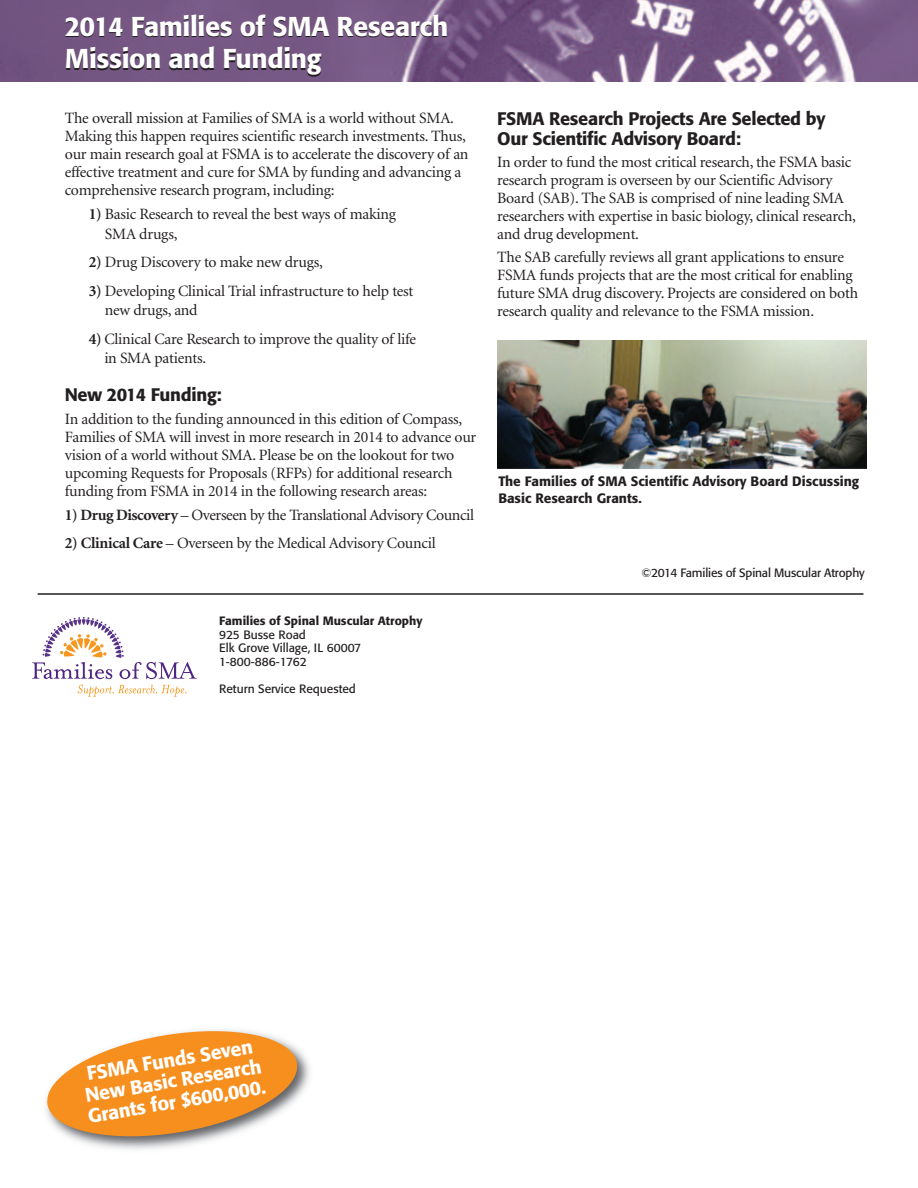
<style>
.page{position:relative;width:918px;height:1188px;background:#fff}
.page>*{position:absolute;margin:0;border:0;box-sizing:border-box;transform-origin:0 0}
.t1{font:500 27px/32.5px "Formata";letter-spacing:-.015em;color:#fff}
.t2{font:500 19.5px/21px "Formata";color:#fff;text-align:center}
.t3{font:500 18px/20.2px "Formata";letter-spacing:-.015em;color:#231f20}
.t4{font:15.75px/18px "Minion";letter-spacing:-.015em;color:#231f20}
.t5{font:500 13.5px/17px "Formata";color:#231f20}
.t6{font:12px/13.5px "Formata";color:#231f20}
.t7{font:500 12px "Formata";color:#231f20}
.s1{font-weight:700}
</style>
<div class="page">
<hr style="left:38px;top:593px;width:825px;height:2px;background:#231f20">
<img style="left:0;top:0;width:918px;height:81px">
<svg style="left:78px;top:685px;width:109px;height:12px"></svg>
<svg style="left:32px;top:617px;width:165px;height:62px"></svg>
<img style="left:85px;top:1052px;width:225px;height:98px">
<svg style="left:46px;top:1029px;width:255px;height:114px"></svg>
<img style="left:498px;top:341px;width:369px;height:128px">
<h1 class="t1" style="left:65px;top:12px;width:385px">2014 Families of SMA Research<br>Mission and Funding</h1>
<p class="t4" style="left:65px;top:110px;width:405px">The overall mission at Families of SMA is a world without SMA.<br>Making this happen requires scientific research investments. Thus, our main research goal at FSMA is to accelerate the discovery of an effective treatment and cure for SMA by funding and advancing a comprehensive research program, including:</p>
<p class="t4" style="left:105px;top:206px;width:293px;line-height:19.5px;text-indent:-16px"><span class="s1">1)</span> Basic Research to reveal the best ways of making<br>SMA drugs,</p>
<p class="t4" style="left:89px;top:254px;width:236px"><span class="s1">2)</span> Drug Discovery to make new drugs,</p>
<p class="t4" style="left:105px;top:282px;width:310px;line-height:19.5px;text-indent:-16px"><span class="s1">3)</span> Developing Clinical Trial infrastructure to help test new drugs, and</p>
<p class="t4" style="left:104px;top:330px;width:313px;line-height:19.5px;text-indent:-16px"><span class="s1">4)</span> Clinical Care Research to improve the quality of life in SMA patients.</p>
<p class="t3" style="left:65px;top:386px;width:158px">New 2014 Funding:</p>
<p class="t4" style="left:65px;top:411px;width:413px">In addition to the funding announced in this edition of Compass, Families of SMA will invest in more research in 2014 to advance our vision of a world without SMA. Please be on the lookout for two upcoming Requests for Proposals (RFPs) for additional research funding from FSMA in 2014 in the following research areas:</p>
<p class="t4" style="left:65px;top:507px;width:411px"><span class="s1">1) Drug Discovery</span> – Overseen by the Translational Advisory Council</p>
<p class="t4" style="left:65px;top:536px;width:372px"><span class="s1">2) Clinical Care</span> – Overseen by the Medical Advisory Council</p>
<p class="t7" style="left:219px;top:616px;width:205px">Families of Spinal Muscular Atrophy</p>
<p class="t6" style="left:219px;top:629px;width:144px">925 Busse Road<br>Elk Grove Village, IL 60007<br>1-800-886-1762</p>
<p class="t6" style="left:219px;top:683px;width:138px">Return Service Requested</p>
<p class="t3" style="left:497px;top:110px;width:330px">FSMA Research Projects Are Selected by<br>Our Scientific Advisory Board:</p>
<p class="t4" style="left:497px;top:155px;width:360px">In order to fund the most critical research, the FSMA basic research program is overseen by our Scientific Advisory Board (SAB). The SAB is comprised of nine leading SMA researchers with expertise in basic biology, clinical research, and drug development.</p>
<p class="t4" style="left:497px;top:249px;width:362px">The SAB carefully reviews all grant applications to ensure FSMA funds projects that are the most critical for enabling future SMA drug discovery. Projects are considered on both research quality and relevance to the FSMA mission.</p>
<p class="t5" style="left:498px;top:473px;width:362px">The Families of SMA Scientific Advisory Board Discussing<br>Basic Research Grants.</p>
<p class="t6" style="left:641px;top:567px;width:225px">©2014 Families of Spinal Muscular Atrophy</p>
<p class="t2" style="left:81px;top:1062px;width:180px;rotate:-9deg">FSMA Funds Six<br>New Basic Research<br>Grants for $710,000.</p>
<p class="t2" style="left:80px;top:1065px;width:182px;text-align:left;rotate:-9deg">FSMA Funds Seven<br>New Basic Research<br>Grants for $600,000.</p>
</div>
